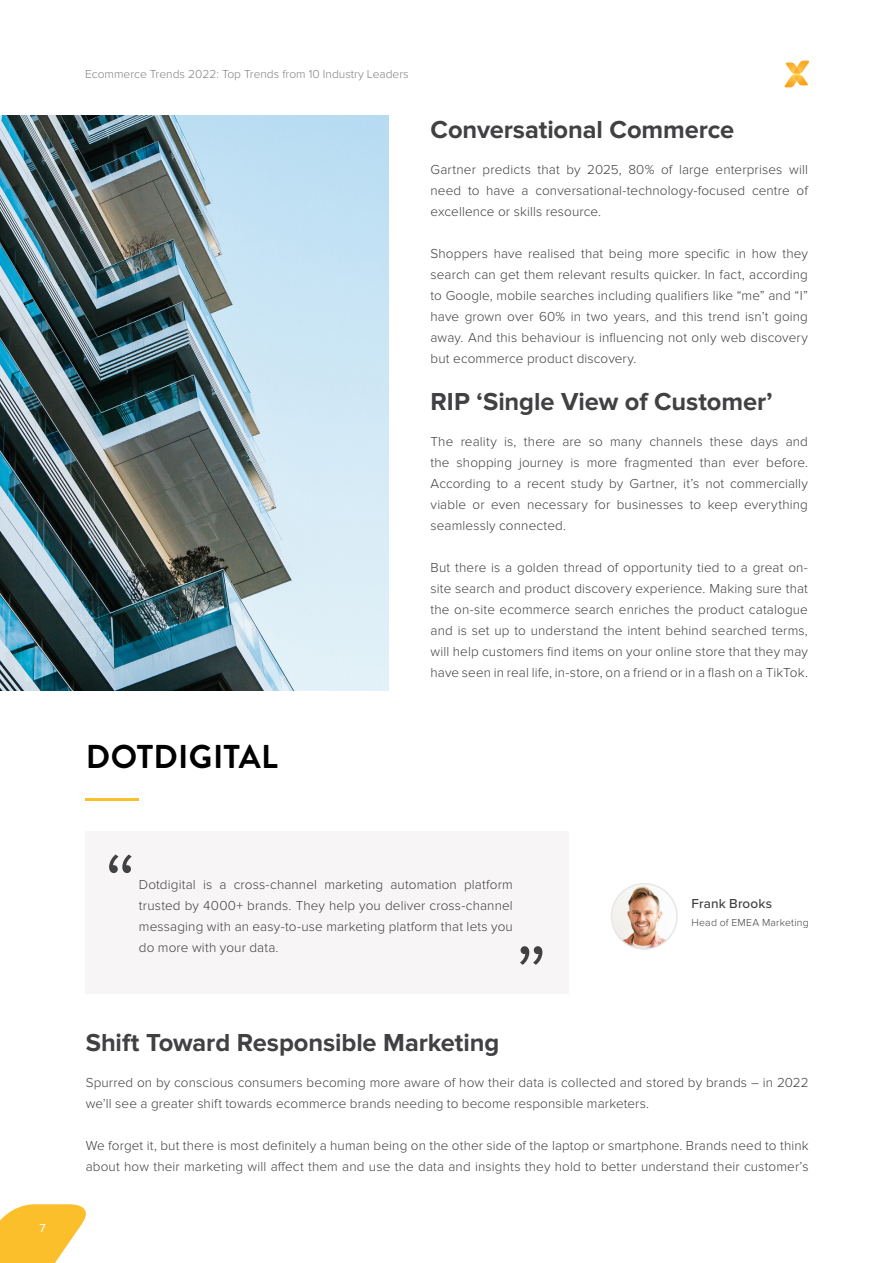
<style>
.page{position:relative;width:893px;height:1263px;background:#fff}
.page>*{position:absolute;margin:0;border:0;box-sizing:border-box;transform-origin:0 0}
.t1{font:300 93px "Proxima Nova";color:#414042}
.t2{font:700 33px "Brandon Grotesque";letter-spacing:.01em;color:#000}
.t3{font:700 25.5px "Proxima Nova";letter-spacing:-.005em;color:#414042}
.t4{font:300 13.5px/21px "Proxima Nova";letter-spacing:.01em;color:#414042;text-align:justify}
.t5{font:500 13.5px "Proxima Nova";letter-spacing:.01em;color:#414042}
.t6{font:300 12px "Proxima Nova";color:#808285}
.t7{font:12px "Proxima Nova";color:#fff}
.t8{font:300 10.5px "Proxima Nova";letter-spacing:.02em;color:#414042}
</style>
<div class="page">
<img style="left:0;top:116px;width:388px;height:574px">
<hr style="left:86px;top:798px;width:53px;height:3px;background:#fabf2b">
<img style="left:611px;top:884px;width:66px;height:65px;border-radius:33px">
<div style="left:611px;top:883px;width:67px;height:67px;border:2px solid #e6e7e8;border-radius:50%"></div>
<div style="left:85px;top:832px;width:484px;height:162px;background:#f7f5f5"></div>
<img style="left:799px;top:61px;width:11px;height:25px">
<img style="left:784px;top:63px;width:16px;height:25px">
<svg style="left:793px;top:67px;width:8px;height:14px"></svg>
<svg style="left:0;top:1204px;width:86px;height:59px"></svg>
<p class="t7" style="left:39px;top:1221px;width:8px">7</p>
<p class="t6" style="left:85px;top:67px;width:325px">Ecommerce Trends 2022: Top Trends from 10 Industry Leaders</p>
<h3 class="t3" style="left:431px;top:115px;width:305px">Conversational Commerce</h3>
<p class="t4" style="left:431px;top:159px;width:379px">Gartner predicts that by 2025, 80% of large enterprises will need to have a conversational-technology-focused centre of excellence or skills resource.</p>
<p class="t4" style="left:431px;top:243px;width:379px">Shoppers have realised that being more specific in how they search can get them relevant results quicker. In fact, according to Google, mobile searches including qualifiers like “me” and “I” have grown over 60% in two years, and this trend isn’t going away. And this behaviour is influencing not only web discovery but ecommerce product discovery.</p>
<h3 class="t3" style="left:431px;top:387px;width:344px">RIP ‘Single View of Customer’</h3>
<p class="t4" style="left:431px;top:431px;width:379px">The reality is, there are so many channels these days and the shopping journey is more fragmented than ever before.<br>According to a recent study by Gartner, it’s not commercially viable or even necessary for businesses to keep everything seamlessly connected.</p>
<p class="t4" style="left:431px;top:557px;width:379px">But there is a golden thread of opportunity tied to a great on&shy;site search and product discovery experience. Making sure that the on-site ecommerce search enriches the product catalogue and is set up to understand the intent behind searched terms, will help customers find items on your online store that they may have seen in real life, in-store, on a friend or in a flash on a TikTok.</p>
<h2 class="t2" style="left:86px;top:734px;width:193px">DOTDIGITAL</h2>
<h1 class="t1" style="left:104px;top:833px;width:35px">“</h1>
<p class="t4" style="left:139px;top:874px;width:375px">Dotdigital is a cross-channel marketing automation platform trusted by 4000+ brands. They help you deliver cross-channel messaging with an easy-to-use marketing platform that lets you do more with your data.</p>
<h1 class="t1" style="left:515px;top:925px;width:35px">”</h1>
<p class="t5" style="left:691px;top:893px;width:82px">Frank Brooks</p>
<p class="t8" style="left:691px;top:916px;width:119px">Head of EMEA Marketing</p>
<h3 class="t3" style="left:86px;top:1028px;width:415px">Shift Toward Responsible Marketing</h3>
<p class="t4" style="left:86px;top:1072px;width:724px">Spurred on by conscious consumers becoming more aware of how their data is collected and stored by brands – in 2022 we’ll see a greater shift towards ecommerce brands needing to become responsible marketers.</p>
<p class="t4" style="left:86px;top:1135px;width:724px">We forget it, but there is most definitely a human being on the other side of the laptop or smartphone. Brands need to think about how their marketing will affect them and use the data and insights they hold to better understand their customer’s</p>
</div>
